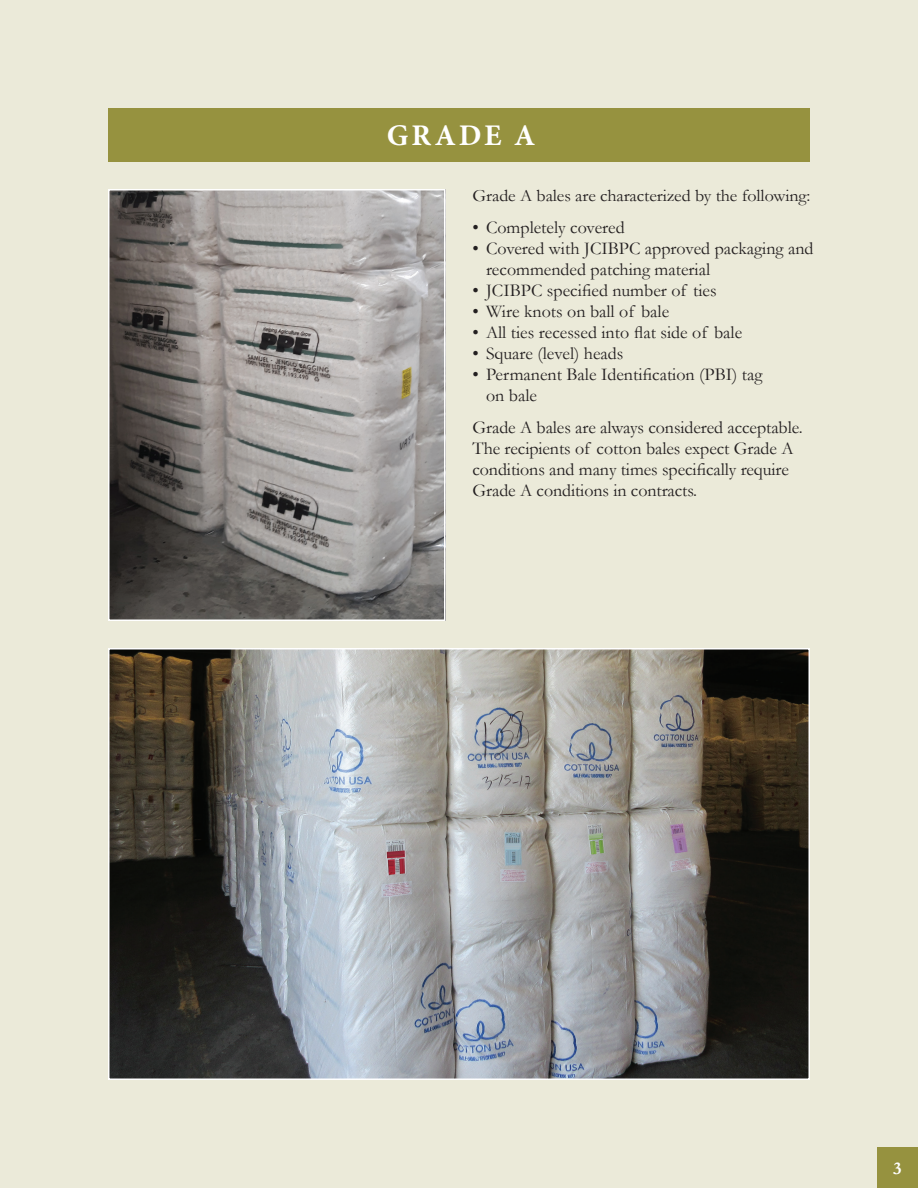
<style>
.page{position:relative;width:918px;height:1188px;background:#ebead9}
.page>*{position:absolute;margin:0;border:0;box-sizing:border-box;transform-origin:0 0}
.t1{font:700 30px "Minion Pro";letter-spacing:.1em;color:#fff}
.t2{font:18px/21px "Garamond";color:#231f20}
.t3{font:700 18px "Garamond";color:#fff}
.t4{font:17.25px "Garamond";letter-spacing:-.005em;color:#231f20;scale:1.04 1}
</style>
<div class="page">
<img style="left:111px;top:192px;width:332px;height:426px">
<div style="left:108px;top:189px;width:338px;height:432px;border:2px solid #fff"></div>
<img style="left:111px;top:651px;width:696px;height:426px">
<div style="left:108px;top:648px;width:702px;height:432px;border:2px solid #fff"></div>
<div style="left:108px;top:108px;width:702px;height:54px;background:#96923f"></div>
<div style="left:877px;top:1148px;width:41px;height:40px;background:#96923f"></div>
<h1 class="t1" style="left:387px;top:114px;width:150px">GRADE A</h1>
<p class="t4" style="left:472px;top:184px;width:326px">Grade A bales are characterized by the following:</p>
<p class="t2" style="left:472px;top:216px;width:154px">• Completely covered</p>
<p class="t2" style="left:486px;top:237px;width:329px;text-indent:-14px">• Covered with JCIBPC approved packaging and recommended patching material</p>
<p class="t2" style="left:472px;top:279px;width:246px">• JCIBPC specified number of ties</p>
<p class="t2" style="left:472px;top:300px;width:198px">• Wire knots on ball of bale</p>
<p class="t2" style="left:472px;top:321px;width:271px">• All ties recessed into flat side of bale</p>
<p class="t2" style="left:472px;top:342px;width:152px">• Square (level) heads</p>
<p class="t2" style="left:486px;top:363px;width:278px;text-indent:-14px">• Permanent Bale Identification (PBI) tag on bale</p>
<p class="t2" style="left:472px;top:416px;width:332px">Grade A bales are always considered acceptable.<br>The recipients of cotton bales expect Grade A conditions and many times specifically require Grade A conditions in contracts.</p>
<p class="t3" style="left:893px;top:1156px;width:10px">3</p>
</div>
